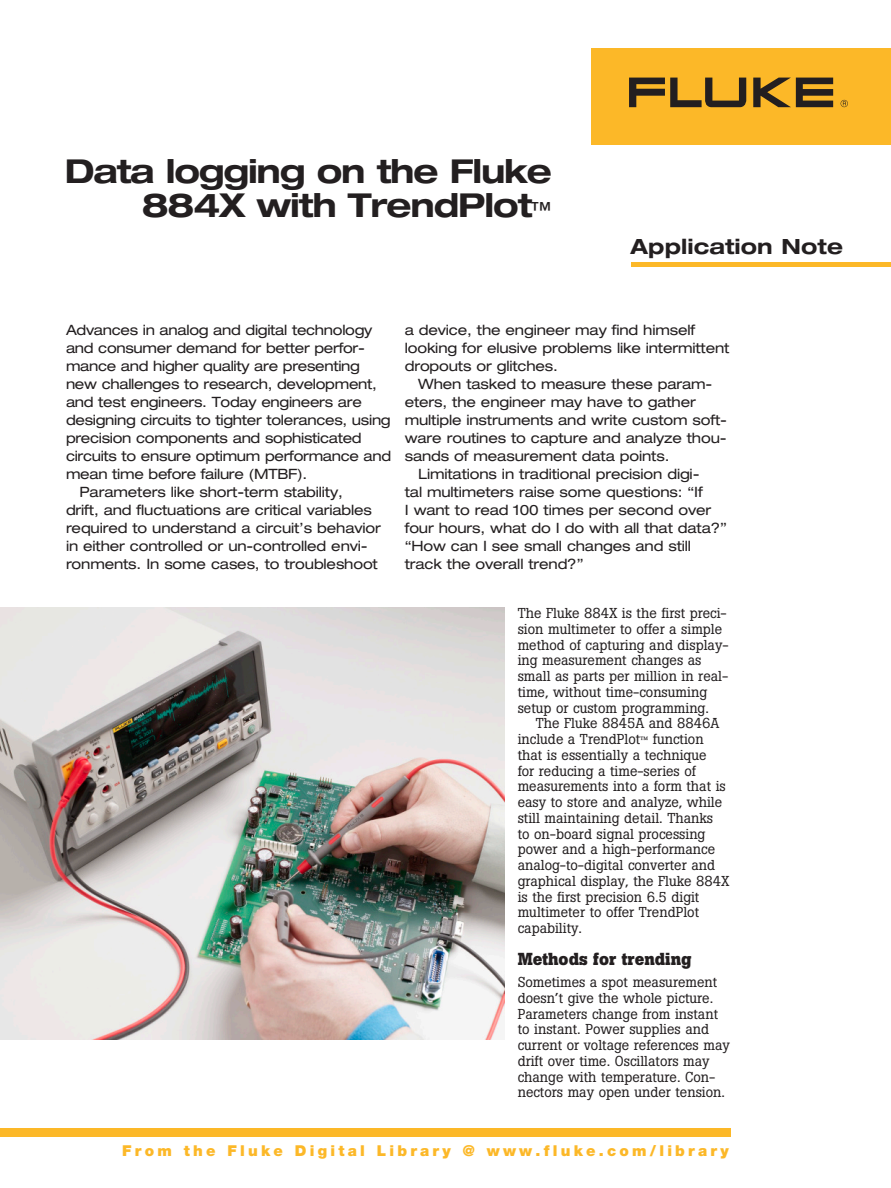
<style>
.page{position:relative;width:891px;height:1188px;background:#fff}
.page>*{position:absolute;margin:0;border:0;box-sizing:border-box;transform-origin:0 0}
.t1{font:700 expanded 33px/34.5px "Helvetica Neue";letter-spacing:-.035em;color:#231f20;text-align:right}
.t2{font:700 expanded 21px "Helvetica Neue";letter-spacing:.005em;color:#231f20}
.t3{font:700 17.25px "Boton";color:#231f20}
.t4{font:900 15px "Helvetica Neue";letter-spacing:.215em;color:#fcb828}
.t5{font:expanded 14.25px/18px "Helvetica Neue";letter-spacing:-.01em;color:#231f20}
.t6{font:14.25px/15.8px "Boton";color:#231f20}
.s1{font-weight:400;font-size:21px}
.s2{font-size:10.5px}
</style>
<div class="page">
<div style="left:592px;top:48px;width:299px;height:96px;background:#fcb828"></div>
<svg style="left:753px;top:78px;width:80px;height:29px"></svg>
<svg style="left:629px;top:78px;width:117px;height:29px"></svg>
<svg style="left:841px;top:100px;width:7px;height:7px"></svg>
<div style="left:0;top:1128px;width:730px;height:8px;background:#fcb828"></div>
<hr style="left:631px;top:263px;width:260px;height:4px;background:#fcb828">
<img style="left:0;top:608px;width:504px;height:431px">
<h1 class="t1" style="left:65px;top:153px;width:489px">Data logging on the Fluke<br>884X with TrendPlot<span class="s1">™</span></h1>
<h2 class="t2" style="left:631px;top:233px;width:214px">Application Note</h2>
<p class="t5" style="left:66px;top:321px;width:308px">Advances in analog and digital technology</p>
<p class="t5" style="left:66px;top:339px;width:300px">and consumer demand for better perfor-</p>
<p class="t5" style="left:66px;top:357px;width:296px">mance and higher quality are presenting</p>
<p class="t5" style="left:66px;top:375px;width:312px">new challenges to research, development,</p>
<p class="t5" style="left:66px;top:393px;width:297px">and test engineers. Today engineers are</p>
<p class="t5" style="left:66px;top:411px;width:326px">designing circuits to tighter tolerances, using</p>
<p class="t5" style="left:66px;top:429px;width:297px">precision components and sophisticated</p>
<p class="t5" style="left:66px;top:447px;width:327px">circuits to ensure optimum performance and</p>
<p class="t5" style="left:66px;top:465px;width:243px">mean time before failure (MTBF).</p>
<p class="t5" style="left:79px;top:483px;width:265px">Parameters like short-term stability,</p>
<p class="t5" style="left:66px;top:501px;width:308px">drift, and fluctuations are critical variables</p>
<p class="t5" style="left:66px;top:519px;width:316px">required to understand a circuit’s behavior</p>
<p class="t5" style="left:66px;top:537px;width:303px">in either controlled or un-controlled envi-</p>
<p class="t5" style="left:66px;top:555px;width:313px">ronments. In some cases, to troubleshoot</p>
<p class="t5" style="left:405px;top:321px;width:326px">a device, the engineer may find himself looking for elusive problems like intermittent dropouts or glitches.</p>
<p class="t5" style="left:418px;top:375px;width:296px">When tasked to measure these param-</p>
<p class="t5" style="left:405px;top:393px;width:293px">eters, the engineer may have to gather</p>
<p class="t5" style="left:405px;top:411px;width:324px">multiple instruments and write custom soft-</p>
<p class="t5" style="left:405px;top:429px;width:323px">ware routines to capture and analyze thou-</p>
<p class="t5" style="left:405px;top:447px;width:266px">sands of measurement data points.</p>
<p class="t5" style="left:418px;top:465px;width:283px">Limitations in traditional precision digi-</p>
<p class="t5" style="left:405px;top:483px;width:300px">tal multimeters raise some questions: “If</p>
<p class="t5" style="left:405px;top:501px;width:308px">I want to read 100 times per second over</p>
<p class="t5" style="left:405px;top:519px;width:324px">four hours, what do I do with all that data?”</p>
<p class="t5" style="left:405px;top:537px;width:288px">“How can I see small changes and still</p>
<p class="t5" style="left:405px;top:555px;width:180px">track the overall trend?”</p>
<p class="t6" style="left:518px;top:605px;width:212px">The Fluke 884X is the first preci&shy;sion multimeter to offer a simple method of capturing and display&shy;ing measurement changes as small as parts per million in real&shy;time, without time-consuming setup or custom programming.</p>
<p class="t6" style="left:518px;top:716px;width:213px;text-indent:18px">The Fluke 8845A and 8846A include a TrendPlot<span class="s2">™</span> function that is essentially a technique<br>for reducing a time-series of measurements into a form that is easy to store and analyze, while still maintaining detail. Thanks<br>to on-board signal processing power and a high-performance analog-to-digital converter and graphical display, the Fluke 884X is the first precision 6.5 digit multimeter to offer TrendPlot capability.</p>
<p class="t3" style="left:518px;top:948px;width:175px">Methods for trending</p>
<p class="t6" style="left:518px;top:974px;width:214px">Sometimes a spot measurement doesn’t give the whole picture.<br>Parameters change from instant to instant. Power supplies and current or voltage references may drift over time. Oscillators may change with temperature. Con&shy;nectors may open under tension.</p>
<p class="t4" style="left:122px;top:1142px;width:608px">From the Fluke Digital Library @ www.fluke.com/library</p>
</div>
